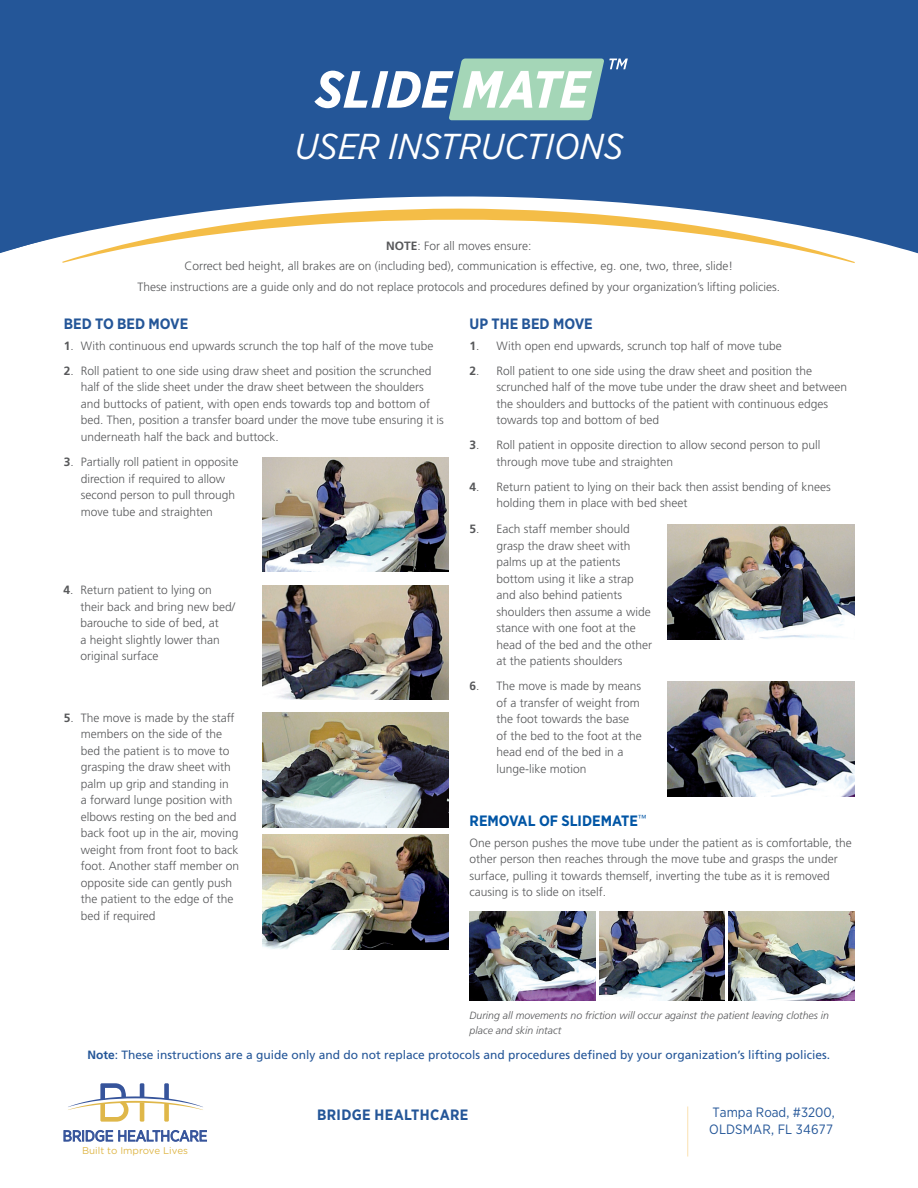
<style>
.page{position:relative;width:918px;height:1188px;background:#fff}
.page>*{position:absolute;margin:0;border:0;box-sizing:border-box;transform-origin:0 0}
.t1{font:italic 36px "Gotham Narrow";color:#fff}
.t2{font:15.15px "Gotham Narrow";letter-spacing:-.01em;color:#36549b}
.t3{font:700 15px "Gotham Narrow";color:#245698}
.t4{font:700 15px "Gotham Narrow";color:#0155a5}
.t5{font:700 15px "Gotham Narrow";letter-spacing:.025em;color:#245698}
.t6{font:13.5px/17.5px "Gotham Narrow";letter-spacing:.005em;color:#245698}
.t7{font:300 12px/16.5px "Frutiger LT Pro";color:#57585a}
.t8{font:12px "Frutiger LT Pro";color:#245698}
.t9{font:italic 300 10.5px/15px "Frutiger LT Pro";color:#57585a}
.t10{font:9.75px "Gotham Rounded";color:#dfb749}
.s1{font-weight:700}
</style>
<div class="page">
<div style="left:0;top:0;width:918px;height:181px;background:#245698"></div>
<svg style="left:0;top:181px;width:918px;height:76px"></svg>
<img style="left:262px;top:457px;width:186px;height:115px">
<img style="left:262px;top:585px;width:186px;height:115px">
<img style="left:262px;top:713px;width:187px;height:115px">
<img style="left:262px;top:834px;width:187px;height:115px">
<svg style="left:314px;top:59px;width:314px;height:61px"></svg>
<img style="left:668px;top:525px;width:186px;height:115px">
<img style="left:668px;top:681px;width:186px;height:115px">
<img style="left:470px;top:912px;width:125px;height:89px">
<img style="left:599px;top:912px;width:126px;height:89px">
<img style="left:729px;top:912px;width:125px;height:89px">
<svg style="left:64px;top:1130px;width:143px;height:12px"></svg>
<svg style="left:68px;top:1083px;width:135px;height:39px"></svg>
<hr style="left:687px;top:1106px;width:1px;height:51px;background:#fae1b1">
<h1 class="t1" style="left:295px;top:124px;width:330px">USER INSTRUCTIONS</h1>
<p class="t7" style="left:137px;top:235px;width:644px;line-height:20.7px;text-align:center"><span class="s1">NOTE</span>: For all moves ensure:<br>Correct bed height, all brakes are on (including bed), communication is effective, eg. one, two, three, slide!<br>These instructions are a guide only and do not replace protocols and procedures defined by your organization’s lifting policies.</p>
<p class="t3" style="left:64px;top:314px;width:126px">BED TO BED MOVE</p>
<p class="t7" style="left:64px;top:338px;width:371px"><span class="s1">1</span>. With continuous end upwards scrunch the top half of the move tube</p>
<p class="t7" style="left:81px;top:363px;width:365px;text-indent:-17px"><span class="s1">2</span>. Roll patient to one side using draw sheet and position the scrunched half of the slide sheet under the draw sheet between the shoulders and buttocks of patient, with open ends towards top and bottom of bed. Then, position a transfer board under the move tube ensuring it is underneath half the back and buttock.</p>
<p class="t7" style="left:81px;top:454px;width:159px;text-indent:-17px"><span class="s1">3</span>. Partially roll patient in opposite direction if required to allow second person to pull through move tube and straighten</p>
<p class="t7" style="left:80px;top:582px;width:156px;text-indent:-17px"><span class="s1">4</span>. Return patient to lying on their back and bring new bed/ barouche to side of bed, at<br>a height slightly lower than original surface</p>
<p class="t7" style="left:81px;top:710px;width:160px;text-indent:-17px"><span class="s1">5</span>. The move is made by the staff members on the side of the bed the patient is to move to grasping the draw sheet with palm up grip and standing in<br>a forward lunge position with elbows resting on the bed and back foot up in the air, moving weight from front foot to back foot. Another staff member on opposite side can gently push the patient to the edge of the bed if required</p>
<p class="t3" style="left:470px;top:314px;width:125px">UP THE BED MOVE</p>
<p class="t7" style="left:470px;top:338px;width:314px"><span class="s1">1</span>. With open end upwards, scrunch top half of move tube</p>
<p class="t7" style="left:497px;top:363px;width:352px;text-indent:-27px"><span class="s1">2</span>. Roll patient to one side using the draw sheet and position the scrunched half of the move tube under the draw sheet and between the shoulders and buttocks of the patient with continuous edges towards top and bottom of bed</p>
<p class="t7" style="left:497px;top:437px;width:325px;text-indent:-27px"><span class="s1">3</span>. Roll patient in opposite direction to allow second person to pull through move tube and straighten</p>
<p class="t7" style="left:497px;top:479px;width:336px;text-indent:-27px"><span class="s1">4</span>. Return patient to lying on their back then assist bending of knees holding them in place with bed sheet</p>
<p class="t7" style="left:497px;top:521px;width:157px;text-indent:-27px"><span class="s1">5</span>. Each staff member should grasp the draw sheet with palms up at the patients bottom using it like a strap and also behind patients shoulders then assume a wide stance with one foot at the head of the bed and the other at the patients shoulders</p>
<p class="t7" style="left:497px;top:678px;width:147px;text-indent:-27px"><span class="s1">6</span>. The move is made by means of a transfer of weight from the foot towards the base of the bed to the foot at the head end of the bed in a lunge-like motion</p>
<p class="t4" style="left:470px;top:811px;width:178px">REMOVAL OF SLIDEMATE<sup>™</sup></p>
<p class="t7" style="left:470px;top:834px;width:384px">One person pushes the move tube under the patient as is comfortable, the other person then reaches through the move tube and grasps the under surface, pulling it towards themself, inverting the tube as it is removed causing is to slide on itself.</p>
<p class="t9" style="left:470px;top:1008px;width:361px">During all movements no friction will occur against the patient leaving clothes in place and skin intact</p>
<p class="t8" style="left:87px;top:1048px;width:744px"><span class="s1">Note</span>: These instructions are a guide only and do not replace protocols and procedures defined by your organization’s lifting policies.</p>
<p class="t2" style="left:63px;top:1126px;width:146px">BRIDGE HEALTHCARE</p>
<p class="t10" style="left:82px;top:1144px;width:107px">Built to Improve Lives</p>
<p class="t5" style="left:317px;top:1105px;width:153px">BRIDGE HEALTHCARE</p>
<p class="t6" style="left:709px;top:1103px;width:127px">Tampa Road, #3200,<br>OLDSMAR, FL 34677</p>
</div>
